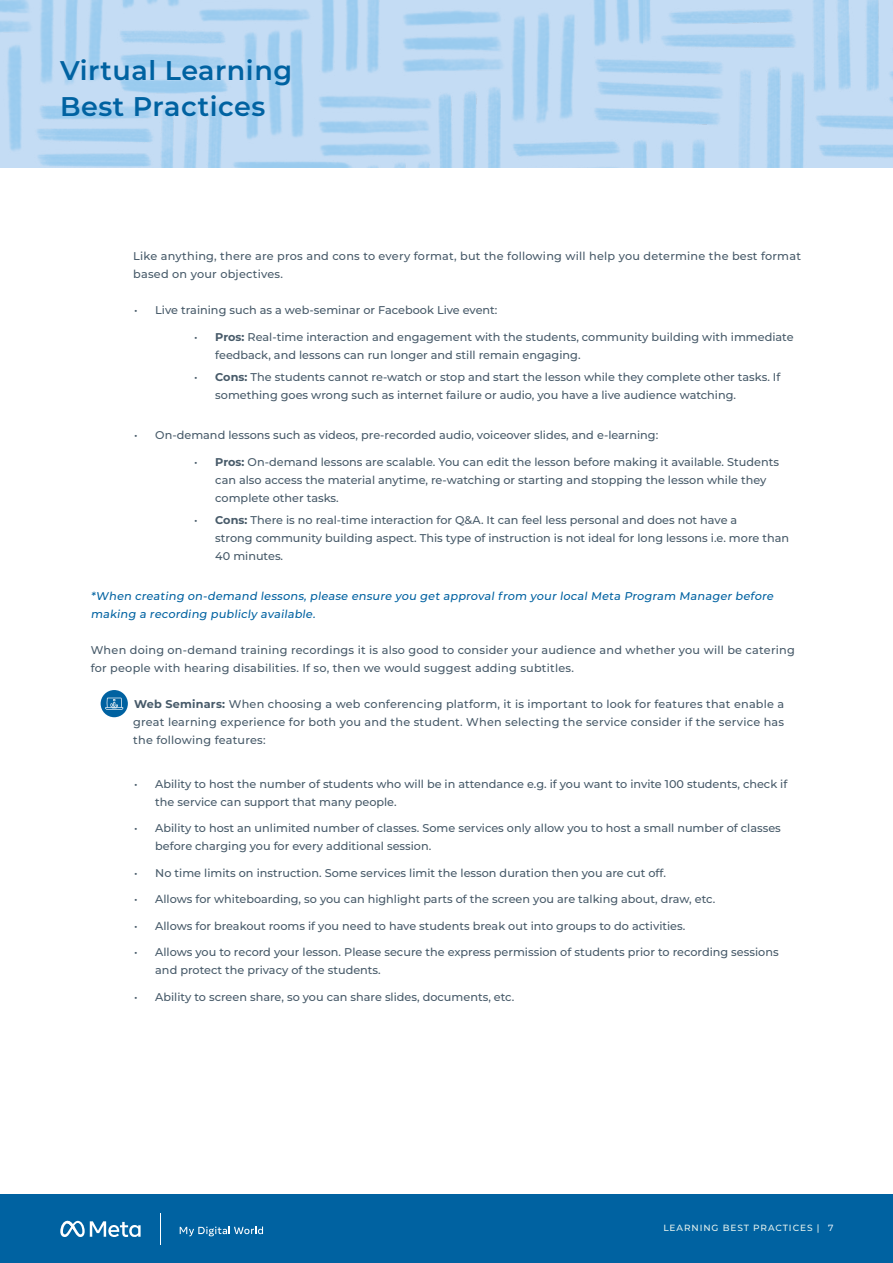
<style>
.page{position:relative;width:893px;height:1263px;background:#fff}
.page>*{position:absolute;margin:0;border:0;box-sizing:border-box;transform-origin:0 0}
.t1{font:600 27px/36px "Montserrat";letter-spacing:.02em;color:#0062a1}
.t2{font:500 11.25px/18px "Montserrat";color:#475a69}
.t3{font:500 11.25px/18px "Montserrat";letter-spacing:.02em;color:#475a69}
.t4{font:500 11.25px/18px "Montserrat";letter-spacing:.01em;color:#0062a1}
.t5{font:500 9px "Montserrat";letter-spacing:.1em;color:#e5f2ee}
.s1{font-weight:700}
.s2{color:#e1edf7}
</style>
<div class="page">
<div style="left:0;top:1194px;width:893px;height:69px;background:#0062a1"></div>
<svg style="left:180px;top:1226px;width:83px;height:10px"></svg>
<hr style="left:160px;top:1213px;width:1px;height:32px;background:#fff">
<svg style="left:60px;top:1221px;width:81px;height:16px"></svg>
<img style="left:0;top:0;width:893px;height:167px">
<div style="left:101px;top:690px;width:27px;height:27px;background:#0062a1;border-radius:50%"></div>
<svg style="left:105px;top:698px;width:18px;height:12px"></svg>
<h1 class="t1" style="left:60px;top:52px;width:234px">Virtual Learning<br>Best Practices</h1>
<p class="t3" style="left:133px;top:247px;width:669px">Like anything, there are pros and cons to every format, but the following will help you determine the best format based on your objectives.</p>
<p class="t2" style="left:134px;top:301px;width:365px">• Live training such as a web-seminar or Facebook Live event:</p>
<p class="t2" style="left:215px;top:327px;width:580px;text-indent:-21px">• <span class="s1">Pros:</span> Real-time interaction and engagement with the students, community building with immediate feedback, and lessons can run longer and still remain engaging.</p>
<p class="t2" style="left:215px;top:367px;width:567px;text-indent:-21px">• <span class="s1">Cons:</span> The students cannot re-watch or stop and start the lesson while they complete other tasks. If something goes wrong such as internet failure or audio, you have a live audience watching.</p>
<p class="t2" style="left:134px;top:426px;width:526px">• On-demand lessons such as videos, pre-recorded audio, voiceover slides, and e-learning:</p>
<p class="t2" style="left:215px;top:452px;width:565px;text-indent:-21px">• <span class="s1">Pros:</span> On-demand lessons are scalable. You can edit the lesson before making it available. Students can also access the material anytime, re-watching or starting and stopping the lesson while they complete other tasks.</p>
<p class="t2" style="left:215px;top:510px;width:575px;text-indent:-21px">• <span class="s1">Cons:</span> There is no real-time interaction for Q&amp;A. It can feel less personal and does not have a<br>strong community building aspect. This type of instruction is not ideal for long lessons i.e. more than<br>40 minutes.</p>
<p class="t4" style="left:91px;top:587px;width:686px">*When creating on-demand lessons, please ensure you get approval from your local Meta Program Manager before making a recording publicly available.</p>
<p class="t3" style="left:91px;top:641px;width:706px">When doing on-demand training recordings it is also good to consider your audience and whether you will be catering for people with hearing disabilities. If so, then we would suggest adding subtitles.</p>
<p class="t2" style="left:133px;top:695px;width:652px;text-align:justify"><span class="s1">Web Seminars:</span> When choosing a web conferencing platform, it is important to look for features that enable a great learning experience for both you and the student. When selecting the service consider if the service has the following features:</p>
<p class="t2" style="left:155px;top:774px;width:634px;text-indent:-21px">• Ability to host the number of students who will be in attendance e.g. if you want to invite 100 students, check if the service can support that many people.</p>
<p class="t2" style="left:155px;top:819px;width:627px;text-indent:-21px">• Ability to host an unlimited number of classes. Some services only allow you to host a small number of classes before charging you for every additional session.</p>
<p class="t2" style="left:134px;top:863px;width:533px">• No time limits on instruction. Some services limit the lesson duration then you are cut off.</p>
<p class="t2" style="left:134px;top:890px;width:583px">• Allows for whiteboarding, so you can highlight parts of the screen you are talking about, draw, etc.</p>
<p class="t2" style="left:134px;top:916px;width:553px">• Allows for breakout rooms if you need to have students break out into groups to do activities.</p>
<p class="t2" style="left:155px;top:943px;width:625px;text-indent:-21px">• Allows you to record your lesson. Please secure the express permission of students prior to recording sessions and protect the privacy of the students.</p>
<p class="t2" style="left:134px;top:987px;width:382px">• Ability to screen share, so you can share slides, documents, etc.</p>
<p class="t5" style="left:663px;top:1222px;width:172px">LEARNING BEST PRACTICES | <span class="s2">7</span></p>
</div>
